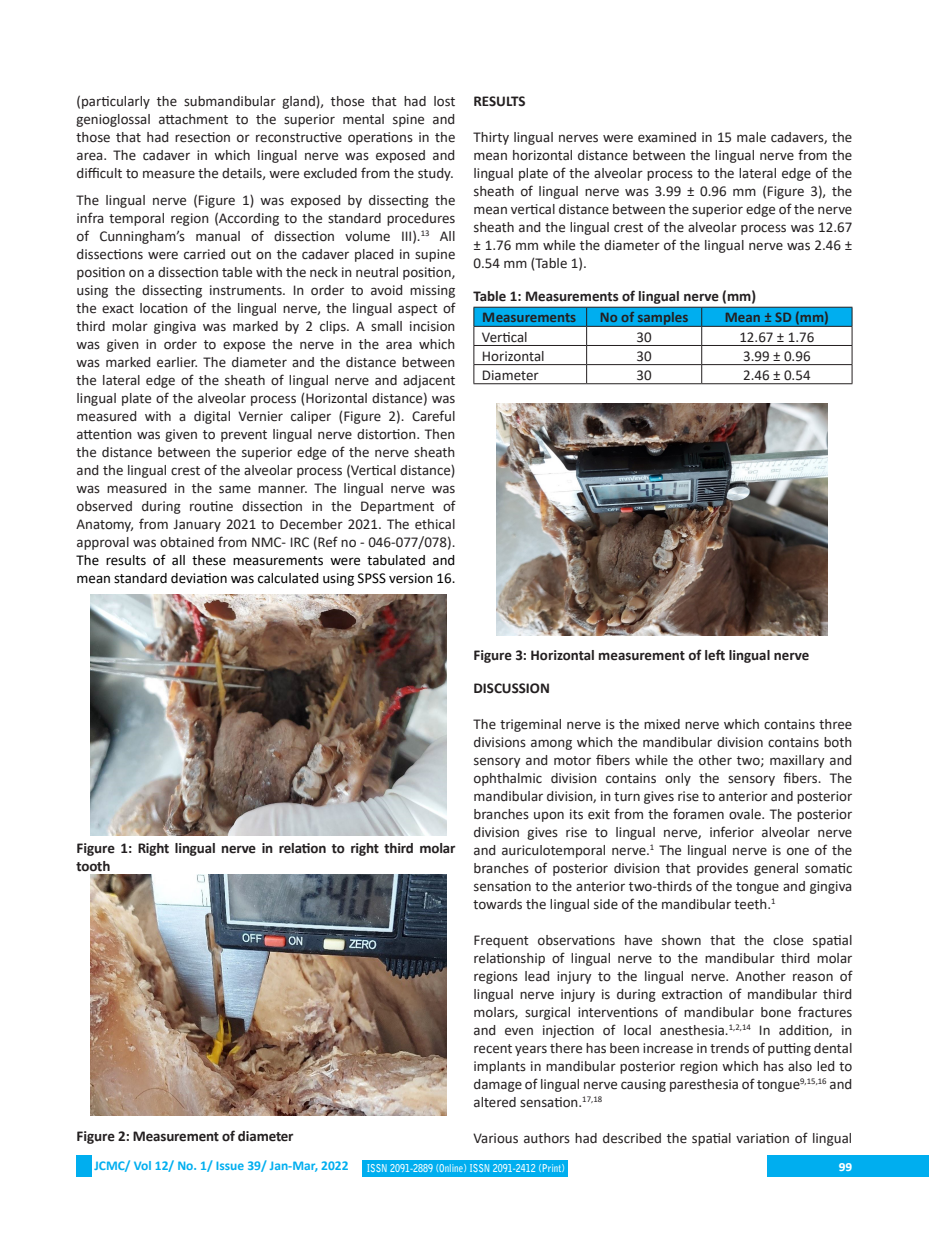
<style>
.page{position:relative;width:929px;height:1253px;background:#fff}
.page>*{position:absolute;margin:0;border:0;box-sizing:border-box;transform-origin:0 0}
.List_Paragraph{font:15px/18px "Calibri";color:#231f20;text-align:justify}
.List_Paragraph-2{font:700 15px/18px "Calibri";color:#231f20}
.t1{font:700 15px "Calibri";color:#fff}
.t2{font:700 13.5px "Calibri";color:#00aeef}
.t3{font:700 10.8px "Bell Gothic Std";color:#fff;scale:.83 1}
.s1{color:#000}
</style>
<div class="page">
<div style="left:767px;top:1155px;width:162px;height:21px;background:#00aeef"></div>
<div style="left:77px;top:1155px;width:15px;height:21px;background:#00aeef"></div>
<div style="left:362px;top:1160px;width:205px;height:17px;background:#00aeef"></div>
<hr style="left:473px;top:383px;width:114px;height:1px;background:#231f20">
<hr style="left:587px;top:383px;width:115px;height:1px;background:#231f20">
<hr style="left:702px;top:383px;width:150px;height:1px;background:#231f20">
<svg style="left:473px;top:307px;width:380px;height:76px"></svg>
<img style="left:91px;top:594px;width:355px;height:241px">
<img style="left:91px;top:874px;width:355px;height:242px">
<img style="left:496px;top:404px;width:332px;height:231px">
<p class="List_Paragraph" style="left:77px;top:91px;width:380px">(particularly the submandibular gland), those that had lost genioglossal attachment to the superior mental spine and those that had resection or reconstructive operations in the area. The cadaver in which lingual nerve was exposed and difficult to measure the details, were excluded from the study.</p>
<p class="List_Paragraph" style="left:77px;top:190px;width:380px">The lingual nerve (Figure 1) was exposed by dissecting the infra temporal region (According to the standard procedures of Cunningham’s manual of dissection volume III).<sup>13</sup> All dissections were carried out on the cadaver placed in supine position on a dissection table with the neck in neutral position, using the dissecting instruments. In order to avoid missing the exact location of the lingual nerve, the lingual aspect of third molar gingiva was marked by 2 clips. A small incision was given in order to expose the nerve in the area which was marked earlier. The diameter and the distance between the lateral edge of the sheath of lingual nerve and adjacent lingual plate of the alveolar process (Horizontal distance) was measured with a digital Vernier caliper (Figure 2). Careful attention was given to prevent lingual nerve distortion. Then the distance between the superior edge of the nerve sheath and the lingual crest of the alveolar process (Vertical distance) was measured in the same manner. The lingual nerve was observed during routine dissection in the Department of Anatomy, from January 2021 to December 2021. The ethical approval was obtained from NMC- IRC (Ref no - 046-077/078).<br><span class="s1">The results of all these measurements were tabulated and mean standard deviation was calculated using SPSS version 16.</span></p>
<p class="List_Paragraph-2" style="left:473px;top:92px;width:54px">RESULTS</p>
<p class="List_Paragraph" style="left:473px;top:127px;width:380px">Thirty lingual nerves were examined in 15 male cadavers, the mean horizontal distance between the lingual nerve from the lingual plate of the alveolar process to the lateral edge of the sheath of lingual nerve was 3.99 ± 0.96 mm (Figure 3), the mean vertical distance between the superior edge of the nerve sheath and the lingual crest of the alveolar process was 12.67 ± 1.76 mm while the diameter of the lingual nerve was 2.46 ± 0.54 mm (Table 1).</p>
<p class="List_Paragraph-2" style="left:473px;top:287px;width:284px">Table 1: Measurements of lingual nerve (mm)</p>
<p class="List_Paragraph-2" style="left:482px;top:308px;width:95px">Measurements</p>
<p class="List_Paragraph-2" style="left:600px;top:308px;width:90px">No of samples</p>
<p class="List_Paragraph-2" style="left:725px;top:308px;width:106px">Mean ± SD (mm)</p>
<p class="List_Paragraph" style="left:482px;top:327px;width:47px">Vertical</p>
<p class="List_Paragraph" style="left:636px;top:327px;width:17px">30</p>
<p class="List_Paragraph" style="left:739px;top:327px;width:77px">12.67 ± 1.76</p>
<p class="List_Paragraph" style="left:482px;top:346px;width:64px">Horizontal</p>
<p class="List_Paragraph" style="left:636px;top:346px;width:17px">30</p>
<p class="List_Paragraph" style="left:743px;top:346px;width:69px">3.99 ± 0.96</p>
<p class="List_Paragraph" style="left:482px;top:365px;width:58px">Diameter</p>
<p class="List_Paragraph" style="left:636px;top:365px;width:17px">30</p>
<p class="List_Paragraph" style="left:743px;top:365px;width:69px">2.46 ± 0.54</p>
<p class="List_Paragraph-2" style="left:77px;top:839px;width:380px">Figure 1: Right lingual nerve in relation to right third molar tooth</p>
<p class="List_Paragraph-2" style="left:77px;top:1127px;width:219px">Figure 2: Measurement of diameter</p>
<p class="List_Paragraph-2" style="left:473px;top:646px;width:337px">Figure 3: Horizontal measurement of left lingual nerve</p>
<p class="List_Paragraph-2" style="left:473px;top:679px;width:78px">DISCUSSION</p>
<p class="List_Paragraph" style="left:473px;top:715px;width:380px">The trigeminal nerve is the mixed nerve which contains three divisions among which the mandibular division contains both sensory and motor fibers while the other two; maxillary and ophthalmic division contains only the sensory fibers. The mandibular division, in turn gives rise to anterior and posterior branches upon its exit from the foramen ovale. The posterior division gives rise to lingual nerve, inferior alveolar nerve and auriculotemporal nerve.<sup>1</sup> The lingual nerve is one of the branches of posterior division that provides general somatic sensation to the anterior two-thirds of the tongue and gingiva towards the lingual side of the mandibular teeth.<sup>1</sup></p>
<p class="List_Paragraph" style="left:473px;top:931px;width:380px">Frequent observations have shown that the close spatial relationship of lingual nerve to the mandibular third molar regions lead injury to the lingual nerve. Another reason of lingual nerve injury is during extraction of mandibular third molars, surgical interventions of mandibular bone fractures and even injection of local anesthesia.<sup>1,2,14</sup> In addition, in recent years there has been increase in trends of putting dental implants in mandibular posterior region which has also led to damage of lingual nerve causing paresthesia of tongue<sup>9,15,16</sup> and altered sensation.<sup>17,18</sup></p>
<p class="List_Paragraph" style="left:473px;top:1129px;width:380px">Various authors had described the spatial variation of lingual</p>
<p class="t2" style="left:94px;top:1156px;width:256px">JCMC/ Vol 12/ No. 1/ Issue 39/ Jan-Mar, 2022</p>
<p class="t3" style="left:367px;top:1161px;width:240px">ISSN 2091-2889 (Online) ISSN 2091-2412 (Print)</p>
<p class="t1" style="left:839px;top:1156px;width:15px">99</p>
</div>
